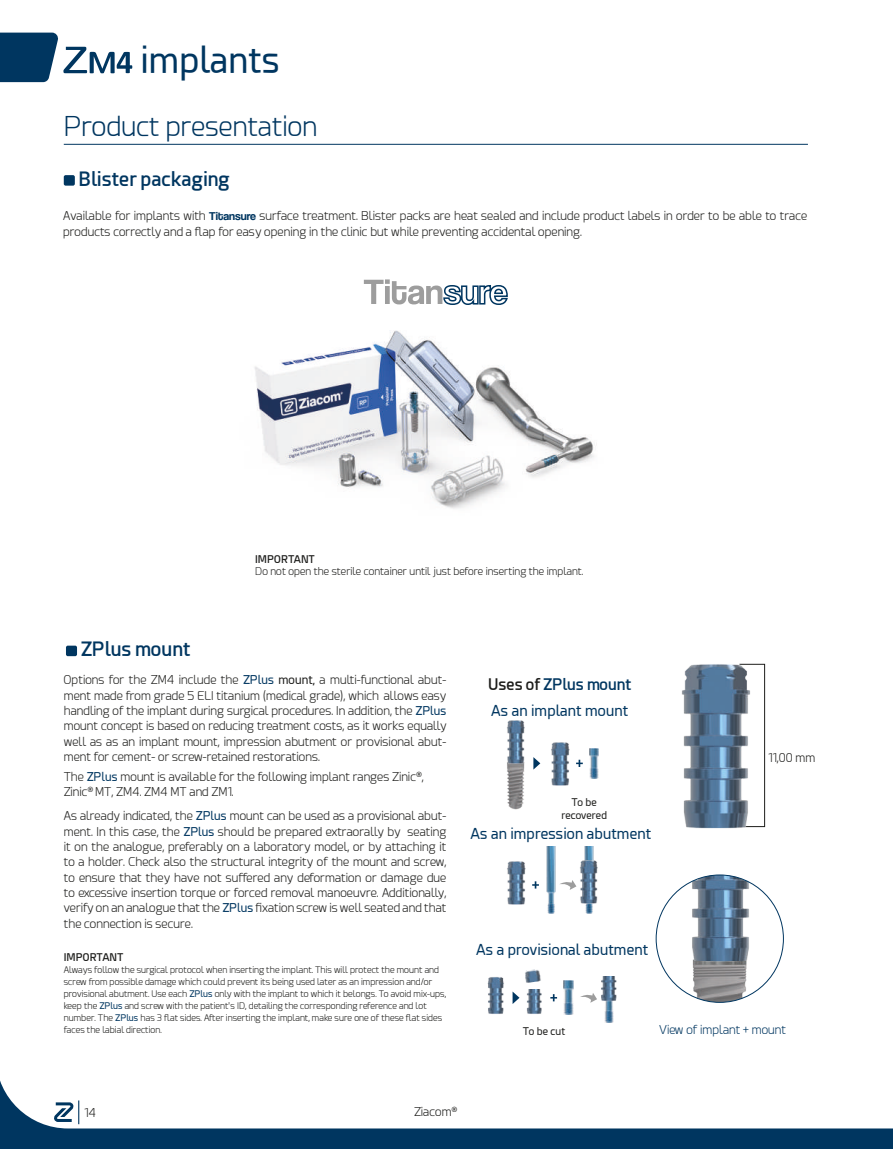
<style>
.page{position:relative;width:893px;height:1149px;background:#fff}
.page>*{position:absolute;margin:0;border:0;box-sizing:border-box;transform-origin:0 0}
.t1{font:36px "Esphimere";color:#003660}
.t2{font:300 27px "Esphimere";color:#003660}
.t3{font:600 19.5px "Esphimere";color:#003660}
.t4{font:600 15.75px "Esphimere";color:#003660}
.t5{font:15px "Esphimere";color:#003660}
.t6{font:300 12px/15.3px "Esphimere";color:#1d1d1b;text-align:justify}
.t7{font:300 12px "Esphimere";color:#003660}
.t8{font:300 10.5px "Esphimere";color:#1d1d1b}
.t9{font:10.5px/12.6px "Esphimere";color:#1d1d1b;text-align:center}
.t10{font:600 10.5px "Esphimere";color:#1d1d1b}
.t11{font:300 9px/12px "Esphimere";color:#1d1d1b}
.s1{font-family:"Coolvetica Rg";font-weight:400;color:#003660}
.s2{font-weight:400;color:#003660}
.s3{font-weight:400}
.s4{color:#1d1d1b}
</style>
<div class="page">
<svg style="left:0;top:1080px;width:893px;height:68px"></svg>
<svg style="left:54px;top:1100px;width:25px;height:23px"></svg>
<img style="left:507px;top:764px;width:17px;height:45px">
<img style="left:526px;top:989px;width:16px;height:25px">
<img style="left:604px;top:1002px;width:10px;height:19px">
<img style="left:564px;top:980px;width:9px;height:34px">
<svg style="left:550px;top:994px;width:7px;height:7px"></svg>
<img style="left:589px;top:748px;width:9px;height:30px">
<svg style="left:532px;top:881px;width:7px;height:7px"></svg>
<img style="left:585px;top:846px;width:8px;height:66px">
<img style="left:547px;top:846px;width:9px;height:66px">
<svg style="left:533px;top:757px;width:7px;height:12px"></svg>
<svg style="left:576px;top:759px;width:7px;height:7px"></svg>
<img style="left:507px;top:720px;width:18px;height:44px">
<img style="left:551px;top:742px;width:19px;height:44px">
<img style="left:507px;top:861px;width:19px;height:44px">
<img style="left:576px;top:858px;width:22px;height:46px">
<img style="left:601px;top:976px;width:16px;height:26px">
<img style="left:487px;top:977px;width:17px;height:37px">
<svg style="left:560px;top:880px;width:16px;height:9px"></svg>
<svg style="left:580px;top:993px;width:17px;height:9px"></svg>
<svg style="left:513px;top:992px;width:6px;height:11px"></svg>
<img style="left:525px;top:969px;width:16px;height:13px">
<div style="left:66px;top:645px;width:11px;height:11px;background:#003660;border-radius:2px"></div>
<hr style="left:64px;top:144px;width:744px;height:1px;background:#003660">
<div style="left:64px;top:175px;width:11px;height:10px;background:#003660;border-radius:2px"></div>
<img style="left:254px;top:330px;width:340px;height:179px">
<div style="left:739px;top:664px;width:26px;height:162px;border:1px solid #1d1d1b"></div>
<img style="left:691px;top:968px;width:58px;height:34px">
<img style="left:678px;top:876px;width:83px;height:92px">
<img style="left:681px;top:663px;width:82px;height:166px">
<svg style="left:364px;top:279px;width:144px;height:26px"></svg>
<svg style="left:0;top:33px;width:132px;height:49px"></svg>
<h1 class="t1" style="left:140px;top:40px;width:141px">implants</h1>
<h2 class="t2" style="left:64px;top:111px;width:255px">Product presentation</h2>
<h3 class="t3" style="left:79px;top:166px;width:153px">Blister packaging</h3>
<p class="t6" style="left:63px;top:207px;width:746px;line-height:16.5px">Available for implants with <span class="s1">Titansure</span> surface treatment. Blister packs are heat sealed and include product labels in order to be able to trace products correctly and a flap for easy opening in the clinic but while preventing accidental opening.</p>
<p class="t10" style="left:255px;top:552px;width:61px">IMPORTANT</p>
<p class="t8" style="left:255px;top:565px;width:330px">Do not open the sterile container until just before inserting the implant.</p>
<h3 class="t3" style="left:81px;top:636px;width:111px">ZPlus mount</h3>
<p class="t6" style="left:64px;top:672px;width:384px">Options for the ZM4 include the <span class="s2">ZPlus</span> <span class="s3">mount,</span> a multi-functional abut&shy;ment made from grade 5 ELI titanium (medical grade), which allows easy handling of the implant during surgical procedures. In addition, the <span class="s2">ZPlus </span>mount concept is based on reducing treatment costs, as it works equally well as as an implant mount, impression abutment or provisional abut&shy;ment for cement- or screw-retained restorations.</p>
<p class="t6" style="left:64px;top:768px;width:362px">The <span class="s2">ZPlus</span> mount is available for the following implant ranges Zinic<sup>®</sup>,<br>Zinic<sup>®</sup> MT, ZM4. ZM4 MT and ZM1.</p>
<p class="t6" style="left:64px;top:808px;width:384px">As already indicated, the <span class="s2">ZPlus</span> mount can be used as a provisional abut&shy;ment. In this case, the <span class="s2">ZPlus</span> should be prepared extraorally by seating it on the analogue, preferably on a laboratory model, or by attaching it to a holder. Check also the structural integrity of the mount and screw, to ensure that they have not suffered any deformation or damage due to excessive insertion torque or forced removal manoeuvre. Additionally, verify on an analogue that the <span class="s2">ZPlus</span> fixation screw is well seated and that the connection is secure.</p>
<p class="t10" style="left:64px;top:950px;width:61px">IMPORTANT</p>
<p class="t11" style="left:64px;top:964px;width:384px">Always follow the surgical protocol when inserting the implant. This will protect the mount and screw from possible damage which could prevent its being used later as an impression and/or provisional abutment. Use each <span class="s2">ZPlus</span> only with the implant to which it belongs. To avoid mix-ups, keep the <span class="s2">ZPlus</span> and screw with the patient's ID, detailing the corresponding reference and lot number. The <span class="s2">ZPlus</span> has 3 flat sides. After inserting the implant, make sure one of these flat sides faces the labial direction.</p>
<h3 class="t4" style="left:488px;top:674px;width:145px"><span class="s4">Uses of</span> ZPlus mount</h3>
<p class="t5" style="left:491px;top:702px;width:139px">As an implant mount</p>
<p class="t9" style="left:561px;top:796px;width:47px">To be recovered</p>
<p class="t5" style="left:470px;top:824px;width:182px">As an impression abutment</p>
<p class="t6" style="left:768px;top:749px;width:49px">11,00 mm</p>
<p class="t5" style="left:476px;top:941px;width:174px">As a provisional abutment</p>
<p class="t9" style="left:523px;top:1025px;width:44px">To be cut</p>
<p class="t7" style="left:659px;top:1022px;width:128px">View of implant + mount</p>
<p class="t6" style="left:84px;top:1104px;width:13px">14</p>
<p class="t6" style="left:414px;top:1104px;width:45px">Ziacom<sup>®</sup></p>
</div>
